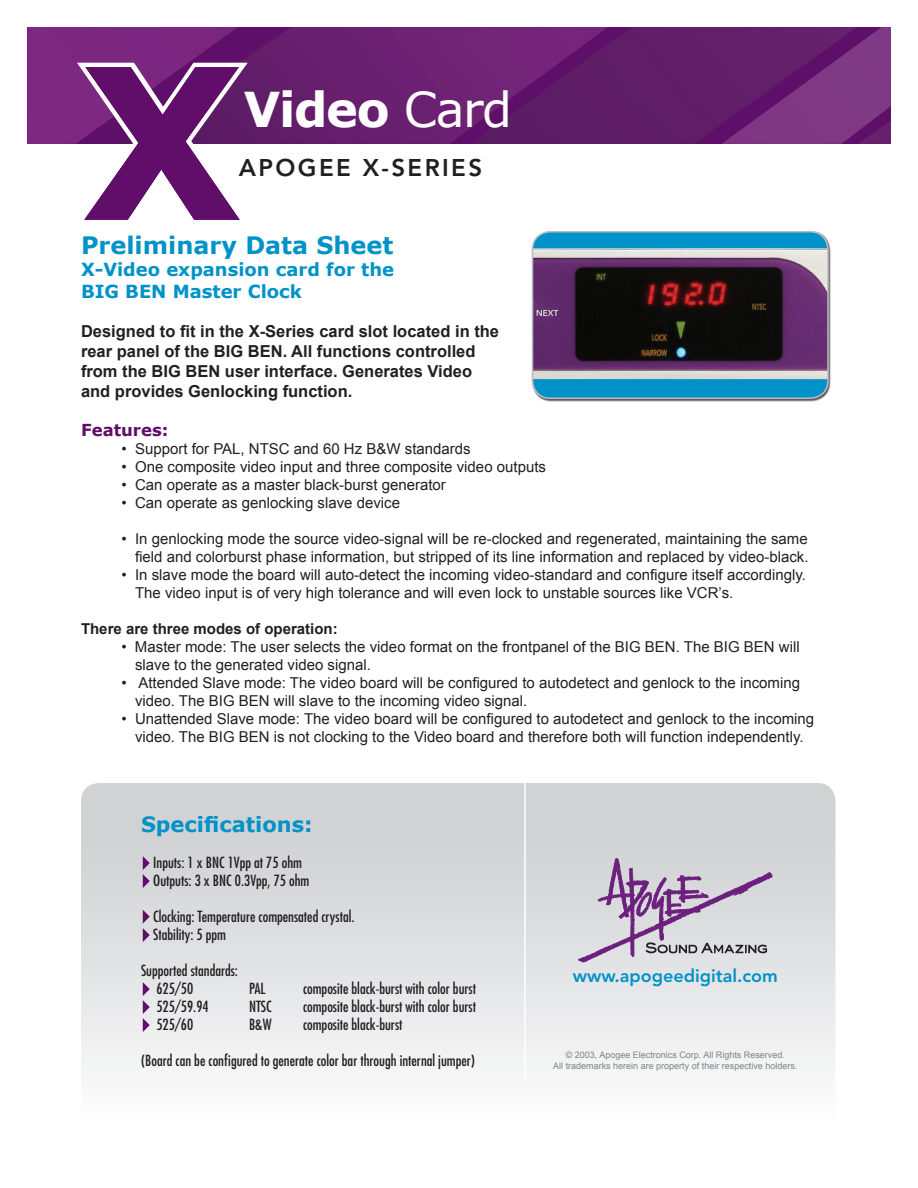
<style>
.page{position:relative;width:918px;height:1188px;background:#fff}
.page>*{position:absolute;margin:0;border:0;box-sizing:border-box;transform-origin:0 0}
.t1{font:700 210px "Verdana";color:#600e69}
.t2{font:700 48px "Verdana";letter-spacing:-.03em;color:#fff}
.t3{font:700 24px "Verdana";color:#0092c8}
.t4{font:800 24px "Avenir";letter-spacing:.1em;color:#231f20}
.t5{font:700 21px "Verdana";color:#0092c8}
.t6{font:700 18px/21.6px "Verdana";color:#0092c8}
.t7{font:800 18px "Avenir";color:#0092c8}
.t8{font:700 16.5px/19.8px "Arial";color:#231f20}
.t9{font:700 16.5px "Verdana";color:#600e69}
.t10{font:15px/18px "Arial";color:#231f20}
.t11{font:condensed 15px/18px "Futura";color:#231f20}
.t12{font:700 15px "Arial";color:#231f20}
.t13{font:9px/10.8px "Arial";color:#808285;text-align:center}
.s1{font-weight:400}
</style>
<div class="page">
<svg style="left:81px;top:783px;width:755px;height:289px;background:#dedfe1"></svg>
<img style="left:238px;top:27px;width:232px;height:117px">
<img style="left:857px;top:27px;width:34px;height:117px">
<div style="left:27px;top:27px;width:211px;height:117px;background:#7d2680"></div>
<img style="left:858px;top:106px;width:33px;height:38px">
<img style="left:470px;top:27px;width:387px;height:117px">
<svg style="left:67px;top:58px;width:190px;height:86px"></svg>
<svg style="left:578px;top:858px;width:195px;height:104px;background:#c5baca"></svg>
<svg style="left:143px;top:982px;width:7px;height:50px"></svg>
<svg style="left:143px;top:856px;width:7px;height:32px"></svg>
<hr style="left:524px;top:774px;width:2px;height:306px;background:#fff">
<svg style="left:143px;top:910px;width:7px;height:32px"></svg>
<div style="left:531px;top:230px;width:301px;height:172px;background:#231f20;opacity:.75"></div>
<svg style="left:531px;top:230px;width:299px;height:168px;background:#465069"></svg>
<h1 class="t1" style="left:82px;top:10px;width:162px">X</h1>
<h2 class="t2" style="left:244px;top:79px;width:270px">Video <span class="s1">Card</span></h2>
<h3 class="t4" style="left:239px;top:153px;width:245px">APOGEE X-SERIES</h3>
<h3 class="t3" style="left:81px;top:230px;width:314px">Preliminary Data Sheet</h3>
<p class="t6" style="left:81px;top:258px;width:315px">X-Video expansion card for the<br>BIG BEN Master Clock</p>
<p class="t8" style="left:81px;top:322px;width:420px">Designed to fit in the X-Series card slot located in the rear panel of the BIG BEN. All functions controlled from the BIG BEN user interface. Generates Video and provides Genlocking function.</p>
<p class="t9" style="left:81px;top:420px;width:89px">Features:</p>
<p class="t10" style="left:122px;top:440px;width:351px">• Support for PAL, NTSC and 60 Hz B&amp;W standards</p>
<p class="t10" style="left:122px;top:458px;width:426px">• One composite video input and three composite video outputs</p>
<p class="t10" style="left:122px;top:476px;width:326px">• Can operate as a master black-burst generator</p>
<p class="t10" style="left:122px;top:494px;width:280px">• Can operate as genlocking slave device</p>
<p class="t10" style="left:122px;top:530px;width:689px;text-align:right">• In genlocking mode the source video-signal will be re-clocked and regenerated, maintaining the same field and colorburst phase information, but stripped of its line information and replaced by video-black.</p>
<p class="t10" style="left:135px;top:566px;width:672px;text-indent:-13px">• In slave mode the board will auto-detect the incoming video-standard and configure itself accordingly.<br>The video input is of very high tolerance and will even lock to unstable sources like VCR’s.</p>
<p class="t12" style="left:81px;top:621px;width:258px">There are three modes of operation:</p>
<p class="t10" style="left:135px;top:638px;width:666px;text-indent:-14px">• Master mode: The user selects the video format on the frontpanel of the BIG BEN. The BIG BEN will slave to the generated video signal.</p>
<p class="t10" style="left:135px;top:674px;width:667px;text-indent:-13px">• Attended Slave mode: The video board will be configured to autodetect and genlock to the incoming video. The BIG BEN will slave to the incoming video signal.</p>
<p class="t10" style="left:122px;top:710px;width:694px;text-align:center">• Unattended Slave mode: The video board will be configured to autodetect and genlock to the incoming video. The BIG BEN is not clocking to the Video board and therefore both will function independently.</p>
<h3 class="t5" style="left:141px;top:811px;width:173px">Specifications:</h3>
<p class="t11" style="left:153px;top:853px;width:158px">Inputs: 1 x BNC 1Vpp at 75 ohm<br>Outputs: 3 x BNC 0.3Vpp, 75 ohm</p>
<p class="t11" style="left:153px;top:907px;width:203px">Clocking: Temperature compensated crystal.<br>Stability: 5 ppm</p>
<p class="t11" style="left:156px;top:961px;width:83px;text-indent:-15px">Supported standards:<br>625/50</p>
<p class="t11" style="left:249px;top:979px;width:18px">PAL</p>
<p class="t11" style="left:303px;top:979px;width:175px">composite black-burst with color burst</p>
<p class="t11" style="left:156px;top:997px;width:54px">525/59.94</p>
<p class="t11" style="left:249px;top:997px;width:24px">NTSC</p>
<p class="t11" style="left:303px;top:997px;width:175px">composite black-burst with color burst</p>
<p class="t11" style="left:156px;top:1015px;width:38px">525/60</p>
<p class="t11" style="left:249px;top:1015px;width:24px">B&amp;W</p>
<p class="t11" style="left:303px;top:1015px;width:101px">composite black-burst</p>
<p class="t11" style="left:141px;top:1051px;width:335px">(Board can be configured to generate color bar through internal jumper)</p>
<p class="t7" style="left:573px;top:965px;width:207px">www.apogeedigital.com</p>
<p class="t13" style="left:553px;top:1049px;width:246px">© 2003, Apogee Electronics Corp. All Rights Reserved.<br>All trademarks herein are property of their respective holders.</p>
</div>
